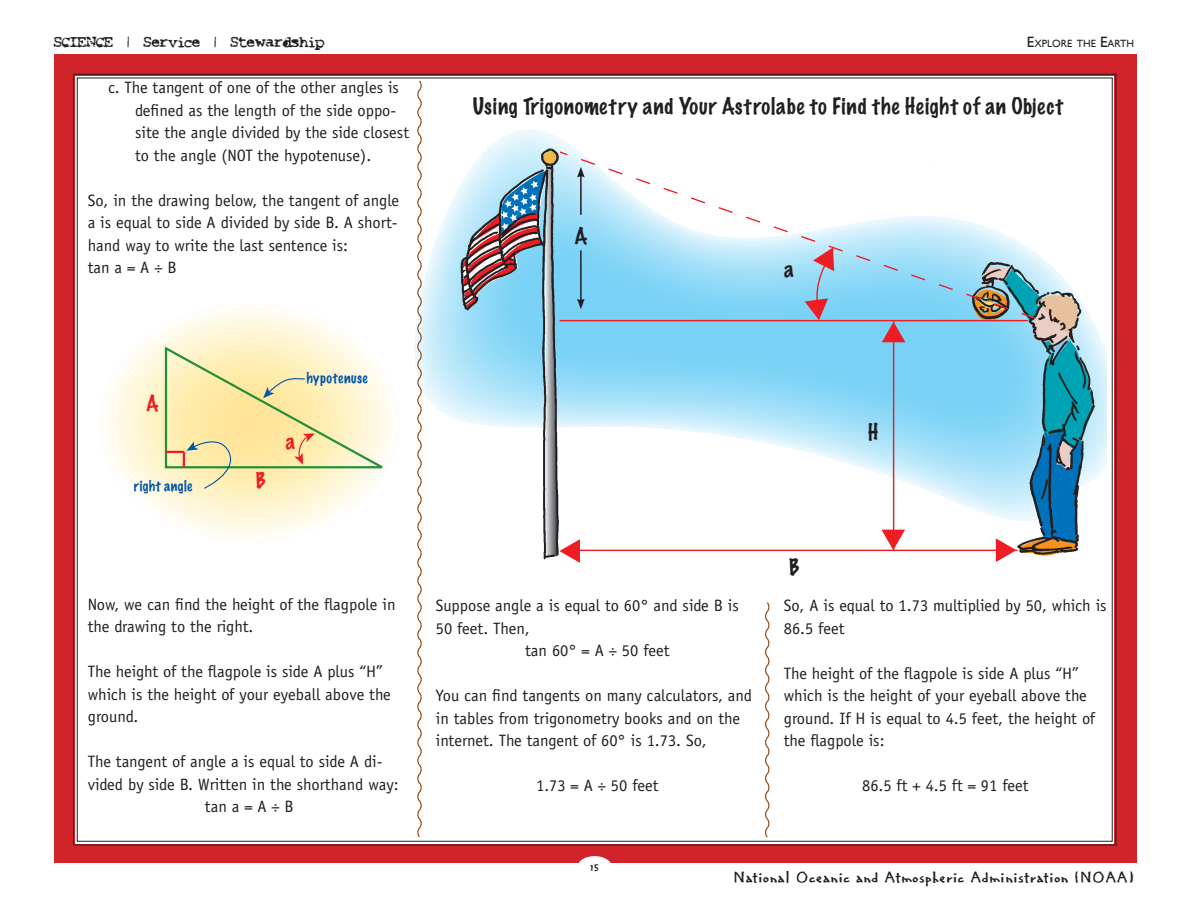
<style>
.page{position:relative;width:1188px;height:918px;background:#fff}
.page>*{position:absolute;margin:0;border:0;box-sizing:border-box;transform-origin:0 0}
.illlustration_captio{font:100 21px "Marker Felt";letter-spacing:.04em;color:#231f20}
.t1{font:100 20.25px "Marker Felt";color:#ee1d23}
.body_text{font:16.5px/22.5px "Officina Sans";color:#231f20}
.indent__5_-_25{font:16.5px/22.5px "Officina Sans";color:#231f20}
.t2{font:16.5px "Regular Joe";color:#231f20}
.t3{font:13.5px "Smash";color:#231f20}
.t4{font:100 13.5px "Marker Felt";letter-spacing:.035em;color:#0154a6}
.t5{font:12px "Regular Joe";color:#231f20}
.t6{font:10.5px "Gill Sans";color:#231f20}
.s1{font-size:15px}
</style>
<div class="page">
<div style="left:54px;top:54px;width:1082px;height:809px;background:#d1232a"></div>
<div style="left:73px;top:73px;width:1044px;height:773px;background:#fff"></div>
<div style="left:577px;top:856px;width:35px;height:22px;background:#fff;border-radius:50%"></div>
<svg style="left:414px;top:129px;width:693px;height:392px;background:#ccedfa"></svg>
<hr style="left:560px;top:320px;width:467px;height:1px;background:#ee1d23">
<hr style="left:562px;top:550px;width:455px;height:1px;background:#ee1d23">
<img style="left:450px;top:118px;width:184px;height:457px">
<img style="left:915px;top:160px;width:192px;height:415px">
<hr style="left:893px;top:322px;width:1px;height:228px;background:#ee1d23">
<svg style="left:882px;top:322px;width:23px;height:20px"></svg>
<svg style="left:881px;top:530px;width:24px;height:20px"></svg>
<svg style="left:971px;top:267px;width:122px;height:295px;background:#89bed1"></svg>
<svg style="left:585px;top:150px;width:452px;height:170px;background:#c7e9f5"></svg>
<svg style="left:805px;top:247px;width:30px;height:73px;background:#a9abc2"></svg>
<svg style="left:97px;top:302px;width:304px;height:241px;background:#fef9e5"></svg>
<svg style="left:164px;top:345px;width:221px;height:144px;background:#f3e9b5"></svg>
<svg style="left:416px;top:79px;width:7px;height:760px;background:#e6dcd4"></svg>
<svg style="left:763px;top:601px;width:8px;height:238px;background:#ebe2da"></svg>
<svg style="left:458px;top:148px;width:127px;height:415px;background:#b7d0de"></svg>
<p class="t3" style="left:54px;top:33px;width:272px">Science | Service | Stewardship</p>
<p class="t6" style="left:1027px;top:38px;width:109px"><span class="s1">E</span>XPLORE THE <span class="s1">E</span>ARTH</p>
<p class="indent__5_-_25" style="left:135px;top:77px;width:276px;text-indent:-27px">c. The tangent of one of the other angles is defined as the length of the side oppo&shy;site the angle divided by the side closest to the angle (NOT the hypotenuse).</p>
<p class="body_text" style="left:88px;top:189px;width:313px;text-align:justify">So, in the drawing below, the tangent of angle a is equal to side A divided by side B. A short&shy;hand way to write the last sentence is:</p>
<p class="body_text" style="left:88px;top:257px;width:90px">tan a = A ÷ B</p>
<p class="illlustration_captio" style="left:473px;top:96px;width:592px">Using Trigonometry and Your Astrolabe to Find the Height of an Object</p>
<p class="illlustration_captio" style="left:574px;top:225px;width:15px">A</p>
<p class="illlustration_captio" style="left:784px;top:259px;width:11px">a</p>
<p class="t1" style="left:146px;top:394px;width:14px">A</p>
<p class="t4" style="left:134px;top:480px;width:60px">right angle</p>
<p class="t4" style="left:306px;top:371px;width:63px">hypotenuse</p>
<p class="t1" style="left:256px;top:470px;width:11px">B</p>
<p class="t1" style="left:286px;top:431px;width:11px">a</p>
<p class="body_text" style="left:88px;top:593px;width:309px">Now, we can find the height of the flagpole in the drawing to the right.</p>
<p class="body_text" style="left:88px;top:661px;width:305px">The height of the flagpole is side A plus “H” which is the height of your eyeball above the ground.</p>
<p class="body_text" style="left:88px;top:751px;width:312px">The tangent of angle a is equal to side A di&shy;vided by side B. Written in the shorthand way:</p>
<p class="body_text" style="left:205px;top:796px;width:90px">tan a = A ÷ B</p>
<p class="illlustration_captio" style="left:868px;top:422px;width:12px">H</p>
<p class="body_text" style="left:436px;top:594px;width:305px">Suppose angle a is equal to 60° and side B is<br>50 feet. Then,</p>
<p class="body_text" style="left:525px;top:639px;width:146px">tan 60° = A ÷ 50 feet</p>
<p class="body_text" style="left:436px;top:684px;width:318px">You can find tangents on many calculators, and in tables from trigonometry books and on the internet. The tangent of 60° is 1.73. So,</p>
<p class="body_text" style="left:536px;top:774px;width:124px">1.73 = A ÷ 50 feet</p>
<p class="illlustration_captio" style="left:789px;top:557px;width:12px">B</p>
<p class="body_text" style="left:784px;top:594px;width:324px">So, A is equal to 1.73 multiplied by 50, which is<br>86.5 feet</p>
<p class="body_text" style="left:784px;top:662px;width:313px">The height of the flagpole is side A plus “H” which is the height of your eyeball above the ground. If H is equal to 4.5 feet, the height of the flagpole is:</p>
<p class="body_text" style="left:862px;top:774px;width:168px">86.5 ft + 4.5 ft = 91 feet</p>
<p class="t5" style="left:590px;top:860px;width:11px">15</p>
<p class="t2" style="left:733px;top:867px;width:402px">National Oceanic and Atmospheric Administration (NOAA)</p>
</div>
